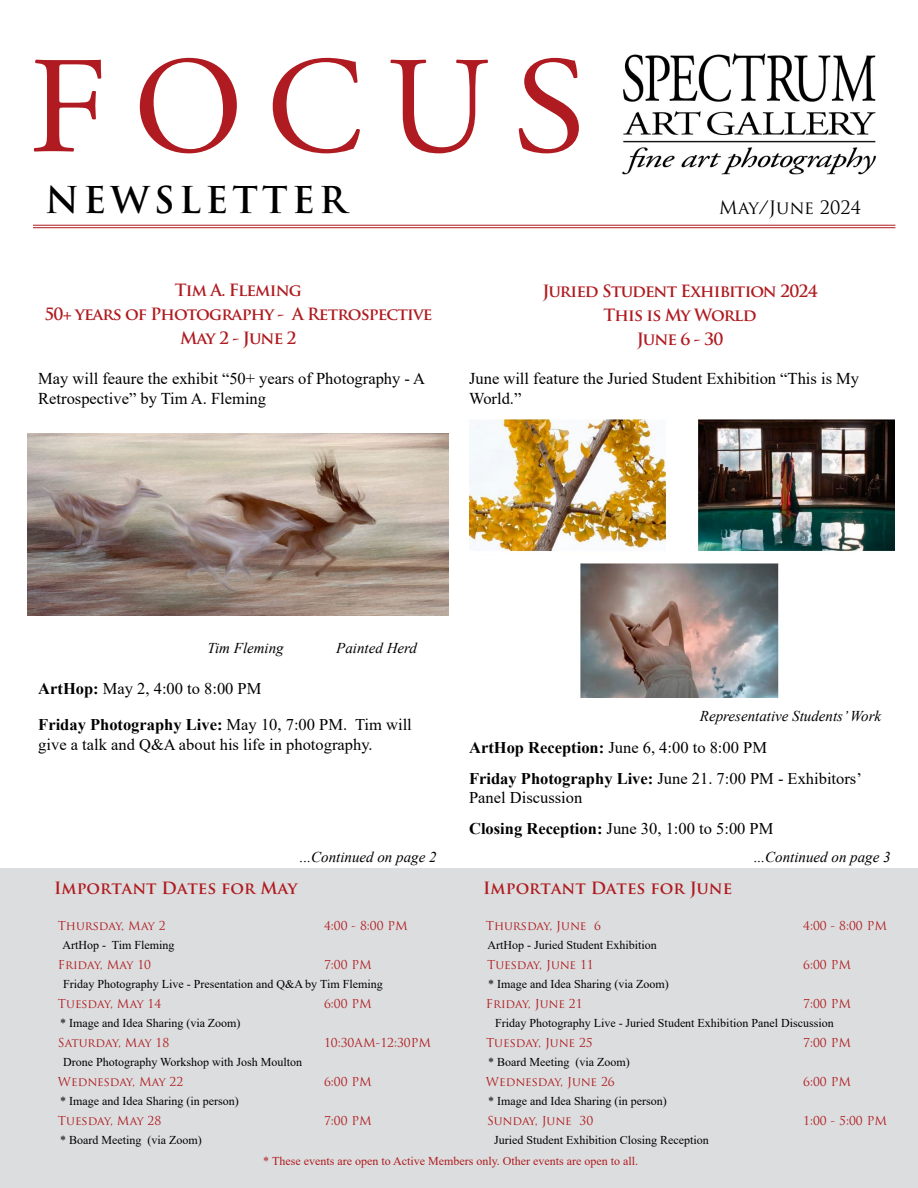
<style>
.page{position:relative;width:918px;height:1188px;background:#fff}
.page>*{position:absolute;margin:0;border:0;box-sizing:border-box;transform-origin:0 0}
.t1{font:138px "Adobe Garamond Pro";letter-spacing:.17em;color:#af1b20;scale:1.08 1}
.t2{font:700 36px "Trajan Pro";letter-spacing:.12em;color:#000}
.t3{font:18px "Trajan Pro";color:#000}
.t4{font:16.5px/19.8px "Times New Roman";color:#000}
.t5{font:700 16.5px/24px "Trajan Pro";letter-spacing:-.05em;color:#af1b20;text-align:center}
.t6{font:700 16.5px "Trajan Pro";color:#af1b20}
.t7{font:16.35px/30.5px "Times New Roman";color:#000}
.t8{font:italic 15px "Times New Roman";color:#000}
.t9{font:12px "Times New Roman";color:#000}
.t10{font:12px "Trajan Pro";color:#af1b20}
.t11{font:12px "Times New Roman";color:#af1b20}
.s1{font-weight:700}
</style>
<div class="page">
<hr style="left:33px;top:225px;width:863px;height:1px;background:#af1b20">
<hr style="left:33px;top:227px;width:863px;height:1px;background:#af1b20">
<div style="left:0;top:868px;width:469px;height:320px;background:#dcddde"></div>
<div style="left:466px;top:868px;width:452px;height:320px;background:#dcddde"></div>
<img style="left:469px;top:420px;width:426px;height:277px">
<img style="left:622px;top:53px;width:254px;height:122px">
<img style="left:27px;top:434px;width:422px;height:181px">
<h1 class="t1" style="left:28px;top:25px;width:519px">FOCUS</h1>
<h2 class="t2" style="left:45px;top:178px;width:303px">NEWSLETTER</h2>
<h3 class="t3" style="left:719px;top:196px;width:144px">May/June 2024</h3>
<h3 class="t5" style="left:44px;top:278px;width:390px">Tim A. Fleming<br>50+ years of Photography - A Retrospective<br>May 2 - June 2</h3>
<h3 class="t4" style="left:38px;top:368px;width:388px">May will feaure the exhibit “50+ years of Photography - A<br>Retrospective” by Tim A. Fleming</h3>
<h3 class="t5" style="left:542px;top:279px;width:277px">Juried Student Exhibition 2024<br>This is My World<br>June 6 - 30</h3>
<h3 class="t4" style="left:469px;top:368px;width:392px">June will feature the Juried Student Exhibition “This is My<br>World.”</h3>
<p class="t8" style="left:208px;top:638px;width:78px">Tim Fleming</p>
<p class="t8" style="left:336px;top:638px;width:82px">Painted Herd</p>
<h3 class="t7" style="left:38px;top:670px;width:375px;line-height:35.8px"><span class="s1">ArtHop:</span> May 2, 4:00 to 8:00 PM<br><span class="s1">Friday Photography Live:</span> May 10, 7:00 PM. Tim will</h3>
<h3 class="t7" style="left:38px;top:728px;width:336px">give a talk and Q&amp;A about his life in photography.</h3>
<p class="t8" style="left:700px;top:706px;width:183px">Representative Students’ Work</p>
<h3 class="t7" style="left:469px;top:732px;width:394px"><span class="s1">ArtHop Reception:</span> June 6, 4:00 to 8:00 PM<br><span class="s1">Friday Photography Live:</span> June 21. 7:00 PM - Exhibitors’</h3>
<h3 class="t7" style="left:469px;top:782px;width:306px">Panel Discussion<br><span class="s1">Closing Reception:</span> June 30, 1:00 to 5:00 PM</h3>
<p class="t8" style="left:300px;top:847px;width:138px">...Continued on page 2</p>
<p class="t8" style="left:754px;top:847px;width:138px">...Continued on page 3</p>
<h3 class="t6" style="left:54px;top:878px;width:245px">Important Dates for May</h3>
<p class="t10" style="left:58px;top:918px;width:109px">Thursday, May 2</p>
<p class="t10" style="left:324px;top:918px;width:85px">4:00 - 8:00 PM</p>
<p class="t9" style="left:62px;top:937px;width:114px">ArtHop - Tim Fleming</p>
<p class="t10" style="left:58px;top:957px;width:95px">Friday, May 10</p>
<p class="t10" style="left:324px;top:957px;width:49px">7:00 PM</p>
<p class="t9" style="left:63px;top:976px;width:321px">Friday Photography Live - Presentation and Q&amp;A by Tim Fleming</p>
<p class="t10" style="left:58px;top:996px;width:105px">Tuesday, May 14</p>
<p class="t10" style="left:324px;top:996px;width:49px">6:00 PM</p>
<p class="t9" style="left:60px;top:1015px;width:182px">* Image and Idea Sharing (via Zoom)</p>
<p class="t10" style="left:58px;top:1035px;width:113px">Saturday, May 18</p>
<p class="t10" style="left:324px;top:1035px;width:109px">10:30AM-12:30PM</p>
<p class="t9" style="left:63px;top:1054px;width:241px">Drone Photography Workshop with Josh Moulton</p>
<p class="t10" style="left:58px;top:1074px;width:127px">Wednesday, May 22</p>
<p class="t10" style="left:324px;top:1074px;width:49px">6:00 PM</p>
<p class="t9" style="left:60px;top:1093px;width:180px">* Image and Idea Sharing (in person)</p>
<p class="t10" style="left:58px;top:1113px;width:105px">Tuesday, May 28</p>
<p class="t10" style="left:324px;top:1113px;width:49px">7:00 PM</p>
<p class="t9" style="left:60px;top:1132px;width:143px">* Board Meeting (via Zoom)</p>
<h3 class="t6" style="left:483px;top:878px;width:251px">Important Dates for June</h3>
<p class="t10" style="left:486px;top:918px;width:117px">Thursday, June 6</p>
<p class="t10" style="left:803px;top:918px;width:85px">4:00 - 8:00 PM</p>
<p class="t9" style="left:488px;top:937px;width:171px">ArtHop - Juried Student Exhibition</p>
<p class="t10" style="left:487px;top:957px;width:108px">Tuesday, June 11</p>
<p class="t10" style="left:803px;top:957px;width:49px">6:00 PM</p>
<p class="t9" style="left:488px;top:976px;width:182px">* Image and Idea Sharing (via Zoom)</p>
<p class="t10" style="left:486px;top:996px;width:98px">Friday, June 21</p>
<p class="t10" style="left:803px;top:996px;width:49px">7:00 PM</p>
<p class="t9" style="left:495px;top:1015px;width:340px">Friday Photography Live - Juried Student Exhibition Panel Discussion</p>
<p class="t10" style="left:486px;top:1035px;width:108px">Tuesday, June 25</p>
<p class="t10" style="left:803px;top:1035px;width:49px">7:00 PM</p>
<p class="t9" style="left:488px;top:1054px;width:143px">* Board Meeting (via Zoom)</p>
<p class="t10" style="left:486px;top:1074px;width:130px">Wednesday, June 26</p>
<p class="t10" style="left:803px;top:1074px;width:49px">6:00 PM</p>
<p class="t9" style="left:488px;top:1093px;width:180px">* Image and Idea Sharing (in person)</p>
<p class="t10" style="left:487px;top:1113px;width:108px">Sunday, June 30</p>
<p class="t10" style="left:803px;top:1113px;width:85px">1:00 - 5:00 PM</p>
<p class="t9" style="left:494px;top:1132px;width:216px">Juried Student Exhibition Closing Reception</p>
<p class="t11" style="left:263px;top:1153px;width:376px">* These events are open to Active Members only. Other events are open to all.</p>
</div>
